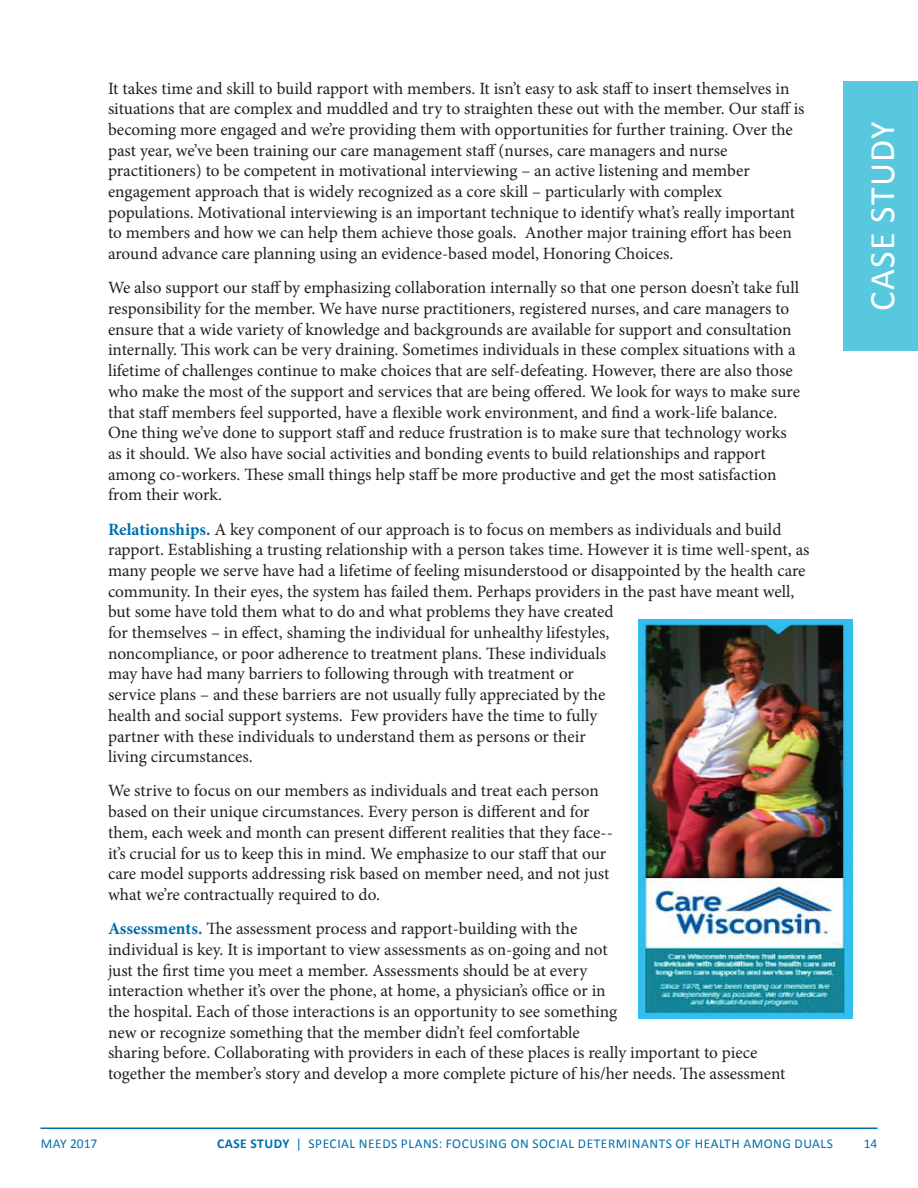
<style>
.page{position:relative;width:918px;height:1188px;background:#fff}
.page>*{position:absolute;margin:0;border:0;box-sizing:border-box;transform-origin:0 0}
.t1{font:36px "Calibri";letter-spacing:.04em;color:#fff}
.t2{font:17.25px/20.7px "Minion Pro";letter-spacing:-.005em;color:#231f20}
.t3{font:13.5px "Calibri";letter-spacing:.04em;color:#006fac}
.s1{font-weight:700;color:#006fac}
.s2{font-weight:700}
</style>
<div class="page">
<hr style="left:40px;top:1128px;width:838px;height:1px;background:#006fac">
<div style="left:843px;top:81px;width:75px;height:270px;background:#58c8df"></div>
<img style="left:638px;top:620px;width:214px;height:398px">
<p class="t2" style="left:108px;top:78px;width:698px">It takes time and skill to build rapport with members. It isn’t easy to ask staff to insert themselves in situations that are complex and muddled and try to straighten these out with the member. Our staff is becoming more engaged and we’re providing them with opportunities for further training. Over the past year, we’ve been training our care management staff (nurses, care managers and nurse practitioners) to be competent in motivational interviewing – an active listening and member engagement approach that is widely recognized as a core skill – particularly with complex populations. Motivational interviewing is an important technique to identify what’s really important to members and how we can help them achieve those goals. Another major training effort has been around advance care planning using an evidence-based model, Honoring Choices.</p>
<p class="t2" style="left:108px;top:278px;width:694px">We also support our staff by emphasizing collaboration internally so that one person doesn’t take full responsibility for the member. We have nurse practitioners, registered nurses, and care managers to ensure that a wide variety of knowledge and backgrounds are available for support and consultation internally. This work can be very draining. Sometimes individuals in these complex situations with a lifetime of challenges continue to make choices that are self-defeating. However, there are also those who make the most of the support and services that are being offered. We look for ways to make sure that staff members feel supported, have a flexible work environment, and find a work-life balance.<br>One thing we’ve done to support staff and reduce frustration is to make sure that technology works as it should. We also have social activities and bonding events to build relationships and rapport among co-workers. These small things help staff be more productive and get the most satisfaction from their work.</p>
<p class="t2" style="left:108px;top:519px;width:703px"><span class="s1">Relationships.</span> A key component of our approach is to focus on members as individuals and build rapport. Establishing a trusting relationship with a person takes time. However it is time well-spent, as many people we serve have had a lifetime of feeling misunderstood or disappointed by the health care community. In their eyes, the system has failed them. Perhaps providers in the past have meant well, but some have told them what to do and what problems they have created<br>for themselves – in effect, shaming the individual for unhealthy lifestyles,<br>noncompliance, or poor adherence to treatment plans. These individuals<br>may have had many barriers to following through with treatment or<br>service plans – and these barriers are not usually fully appreciated by the<br>health and social support systems. Few providers have the time to fully<br>partner with these individuals to understand them as persons or their<br>living circumstances.</p>
<p class="t2" style="left:108px;top:781px;width:506px">We strive to focus on our members as individuals and treat each person based on their unique circumstances. Every person is different and for them, each week and month can present different realities that they face-- it’s crucial for us to keep this in mind. We emphasize to our staff that our care model supports addressing risk based on member need, and not just what we’re contractually required to do.</p>
<p class="t2" style="left:108px;top:918px;width:679px"><span class="s1">Assessments.</span> The assessment process and rapport-building with the<br>individual is key. It is important to view assessments as on-going and not<br>just the first time you meet a member. Assessments should be at every<br>interaction whether it’s over the phone, at home, a physician’s office or in<br>the hospital. Each of those interactions is an opportunity to see something<br>new or recognize something that the member didn’t feel comfortable<br>sharing before. Collaborating with providers in each of these places is really important to piece together the member’s story and develop a more complete picture of his/her needs. The assessment</p>
<h1 class="t1" style="left:860px;top:311px;width:191px;rotate:-90deg">CASE STUDY</h1>
<p class="t3" style="left:41px;top:1135px;width:58px">MAY 2017</p>
<p class="t3" style="left:217px;top:1135px;width:617px"><span class="s2">CASE STUDY</span> | SPECIAL NEEDS PLANS: FOCUSING ON SOCIAL DETERMINANTS OF HEALTH AMONG DUALS</p>
<p class="t3" style="left:864px;top:1135px;width:15px">14</p>
</div>
